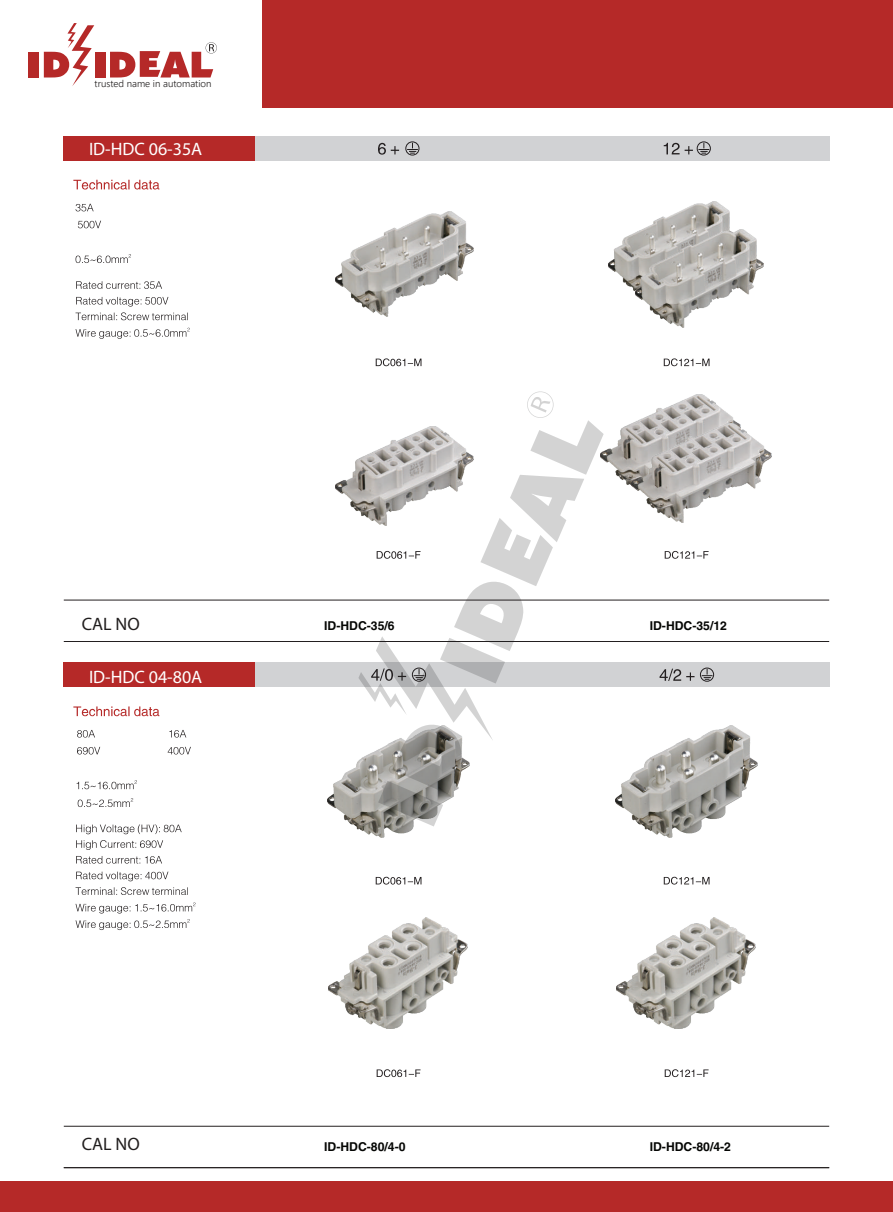
<style>
.page{position:relative;width:893px;height:1212px;background:#fff}
.page>*{position:absolute;margin:0;border:0;box-sizing:border-box;transform-origin:0 0}
.t1{font:18px "Myriad Pro";color:#fff}
.t2{font:18px "Myriad Pro";color:#211e1e}
.t3{font:700 12.15px "Helvetica LT Std";color:#050604}
.t4{font:300 9.75px "Nirmala UI";color:#211e1e}
</style>
<div class="page">
<div style="left:262px;top:0;width:631px;height:108px;background:#b52928"></div>
<div style="left:95px;top:52px;width:10px;height:25px;background:#b52928"></div>
<div style="left:29px;top:52px;width:10px;height:25px;background:#b52928"></div>
<svg style="left:44px;top:23px;width:50px;height:63px"></svg>
<svg style="left:110px;top:42px;width:107px;height:36px"></svg>
<div style="left:64px;top:136px;width:191px;height:25px;background:#b52928"></div>
<div style="left:255px;top:136px;width:574px;height:25px;background:#d1d2d4"></div>
<hr style="left:64px;top:641px;width:765px;height:1px;background:#231f20">
<hr style="left:64px;top:600px;width:765px;height:1px;background:#231f20">
<svg style="left:76px;top:204px;width:25px;height:24px"></svg>
<svg style="left:75px;top:254px;width:56px;height:9px"></svg>
<svg style="left:76px;top:281px;width:114px;height:58px"></svg>
<img style="left:335px;top:212px;width:138px;height:105px">
<img style="left:335px;top:459px;width:23px;height:52px">
<img style="left:608px;top:201px;width:122px;height:95px">
<img style="left:636px;top:229px;width:128px;height:98px">
<img style="left:604px;top:395px;width:134px;height:91px">
<img style="left:632px;top:423px;width:139px;height:100px">
<svg style="left:378px;top:143px;width:21px;height:12px"></svg>
<div style="left:405px;top:141px;width:14px;height:14px;border:1px solid #231f20;border-radius:50%"></div>
<svg style="left:407px;top:143px;width:11px;height:11px"></svg>
<div style="left:697px;top:141px;width:14px;height:14px;border:1px solid #231f20;border-radius:50%"></div>
<svg style="left:664px;top:143px;width:45px;height:11px"></svg>
<svg style="left:376px;top:358px;width:45px;height:8px"></svg>
<svg style="left:664px;top:358px;width:45px;height:8px"></svg>
<svg style="left:665px;top:551px;width:44px;height:8px"></svg>
<svg style="left:73px;top:706px;width:86px;height:10px"></svg>
<svg style="left:77px;top:730px;width:114px;height:24px"></svg>
<svg style="left:77px;top:780px;width:60px;height:27px"></svg>
<svg style="left:76px;top:824px;width:120px;height:106px"></svg>
<div style="left:64px;top:662px;width:191px;height:25px;background:#b52928"></div>
<div style="left:255px;top:662px;width:574px;height:25px;background:#d1d2d4"></div>
<img style="left:327px;top:761px;width:107px;height:76px">
<img style="left:329px;top:918px;width:139px;height:111px">
<img style="left:615px;top:725px;width:142px;height:112px">
<img style="left:617px;top:918px;width:139px;height:111px">
<svg style="left:660px;top:669px;width:34px;height:12px"></svg>
<div style="left:700px;top:668px;width:14px;height:14px;border:1px solid #231f20;border-radius:50%"></div>
<svg style="left:702px;top:669px;width:10px;height:11px"></svg>
<hr style="left:64px;top:1167px;width:765px;height:1px;background:#231f20">
<hr style="left:64px;top:1126px;width:765px;height:1px;background:#231f20">
<svg style="left:376px;top:877px;width:45px;height:7px"></svg>
<svg style="left:377px;top:1069px;width:44px;height:8px"></svg>
<svg style="left:664px;top:877px;width:45px;height:7px"></svg>
<svg style="left:665px;top:1069px;width:44px;height:8px"></svg>
<svg style="left:73px;top:180px;width:86px;height:9px"></svg>
<div style="left:0;top:1181px;width:893px;height:31px;background:#b52928"></div>
<svg style="left:358px;top:391px;width:246px;height:435px"></svg>
<p class="t4" style="left:95px;top:76px;width:118px">trusted name in automation</p>
<h1 class="t1" style="left:89px;top:138px;width:115px">ID-HDC 06-35A</h1>
<h1 class="t2" style="left:82px;top:612px;width:60px">CAL NO</h1>
<h1 class="t1" style="left:89px;top:666px;width:115px">ID-HDC 04-80A</h1>
<p class="t3" style="left:324px;top:618px;width:72px">ID-HDC-35/6</p>
<p class="t3" style="left:650px;top:618px;width:79px">ID-HDC-35/12</p>
<h1 class="t2" style="left:82px;top:1133px;width:60px">CAL NO</h1>
<p class="t3" style="left:324px;top:1139px;width:83px">ID-HDC-80/4-0</p>
<p class="t3" style="left:650px;top:1139px;width:83px">ID-HDC-80/4-2</p>
</div>
